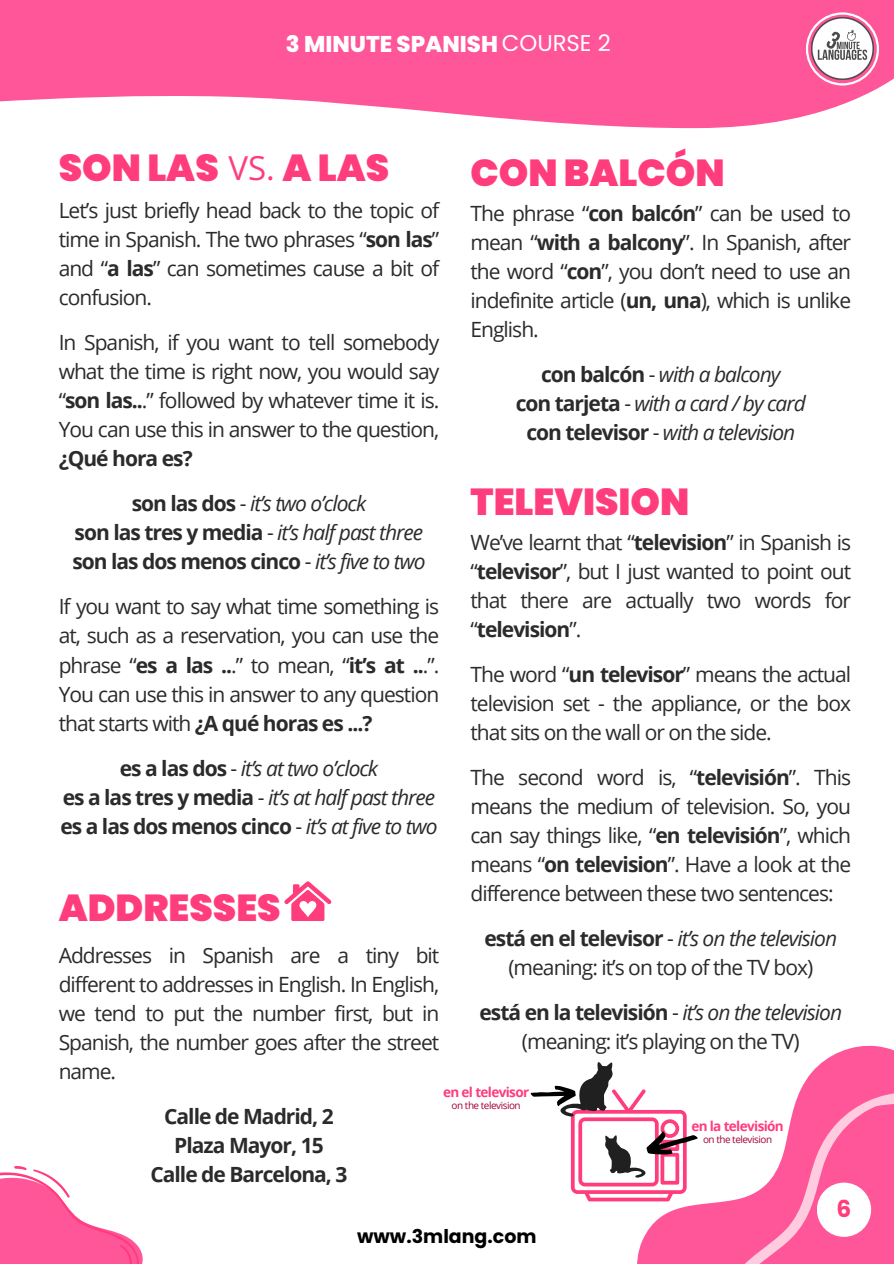
<style>
.page{position:relative;width:894px;height:1264px;background:#fff}
.page>*{position:absolute;margin:0;border:0;box-sizing:border-box;transform-origin:0 0}
.t1{font:900 37.5px "Poppins";color:#ff3c7c}
.t2{font:33px "Open Sans";color:#ff3c7c}
.t3{font:700 23.25px "Poppins";color:#ff3c7c}
.t4{font:800 22.8px "Poppins";color:#fff}
.t5{font:21px/29px "Open Sans";letter-spacing:-.045em;color:#2b2b2b;text-align:justify}
.t6{font:italic 21px/29px "Open Sans";letter-spacing:-.045em;color:#2b2b2b;text-align:center}
.t7{font:700 21px/29px "Open Sans";letter-spacing:-.045em;color:#2b2b2b;text-align:center}
.t8{font:700 18.9px "Poppins";color:#000}
.t9{font:700 13.5px "Open Sans";letter-spacing:-.045em;color:#ff3c7c}
.t10{font:9.9px "Open Sans";letter-spacing:-.045em;color:#a50036}
.s1{font-weight:400}
.s2{font-weight:700}
.s3{font-weight:400;font-style:italic}
.s4{font-weight:700;font-style:normal}
.s5{font-style:normal}
.s6{font-style:italic}
</style>
<div class="page">
<svg style="left:0;top:0;width:893px;height:128px;background:#ff6ea8"></svg>
<svg style="left:805px;top:12px;width:73px;height:73px"></svg>
<svg style="left:632px;top:1045px;width:261px;height:218px"></svg>
<svg style="left:722px;top:1091px;width:171px;height:172px"></svg>
<div style="left:816px;top:1182px;width:54px;height:54px;background:#fff;border-radius:50%"></div>
<svg style="left:284px;top:881px;width:47px;height:39px"></svg>
<svg style="left:0;top:1166px;width:143px;height:97px"></svg>
<svg style="left:530px;top:1061px;width:170px;height:140px"></svg>
<h6 class="t4" style="left:286px;top:28px;width:326px">3 MINUTE SPANISH <span class="s1">COURSE 2</span></h6>
<h1 class="t2" style="left:228px;top:144px;width:48px">VS.</h1>
<h6 class="t1" style="left:470px;top:146px;width:255px">CON BALCÓN</h6>
<h1 class="t1" style="left:59px;top:141px;width:161px">SON LAS</h1>
<h1 class="t1" style="left:282px;top:141px;width:108px">A LAS</h1>
<h4 class="t5" style="left:59px;top:196px;width:382px">Let’s just briefly head back to the topic of time in Spanish. The two phrases “<span class="s2">son las</span>” and “<span class="s2">a las</span>” can sometimes cause a bit of confusion.</h4>
<p class="t5" style="left:59px;top:328px;width:382px">In Spanish, if you want to tell somebody what the time is right now, you would say “<span class="s2">son las..</span>.” followed by whatever time it is.<br>You can use this in answer to the question, <span class="s2">¿Qué hora es?</span></p>
<p class="t7" style="left:72px;top:489px;width:354px">son las dos <span class="s1">-</span> <span class="s3">it’s two o’clock<br></span>son las tres y media <span class="s1">-</span> <span class="s3">it’s half past three </span>son las dos menos cinco <span class="s1">-</span> <span class="s3">it’s five to two</span></p>
<h1 class="t5" style="left:59px;top:592px;width:382px">If you want to say what time something is at, such as a reservation, you can use the phrase “<span class="s2">es a las ..</span>.” to mean, “<span class="s2">it’s at ..</span>.”.<br>You can use this in answer to any question that starts with <span class="s2">¿A qué horas es ...?</span></h1>
<h2 class="t6" style="left:60px;top:753px;width:378px"><span class="s4">es a las dos</span> <span class="s5">-</span> it’s at two o’clock<br><span class="s4">es a las tres y media</span> <span class="s5">-</span> it’s at half past three <span class="s4">es a las dos menos cinco</span> <span class="s5">-</span> it’s at five to two</h2>
<h6 class="t5" style="left:470px;top:198px;width:382px">The phrase “<span class="s2">con balcón</span>” can be used to mean “<span class="s2">with a balcony</span>”. In Spanish, after the word “<span class="s2">con</span>”, you don’t need to use an indefinite article (<span class="s2">un, una</span>), which is unlike English.</h6>
<h6 class="t6" style="left:515px;top:359px;width:292px"><span class="s4">con balcón</span> <span class="s5">-</span> with a balcony<br><span class="s4">con tarjeta</span> <span class="s5">-</span> with a card / by card <span class="s4">con televisor</span> <span class="s5">-</span> with a television</h6>
<h6 class="t1" style="left:470px;top:475px;width:220px">TELEVISION</h6>
<h6 class="t5" style="left:470px;top:527px;width:382px">We’ve learnt that “<span class="s2">television</span>” in Spanish is “<span class="s2">televisor</span>”, but I just wanted to point out that there are actually two words for “<span class="s2">television</span>”.</h6>
<h6 class="t5" style="left:470px;top:659px;width:382px">The word “<span class="s2">un televisor</span>” means the actual television set - the appliance, or the box that sits on the wall or on the side.</h6>
<h6 class="t5" style="left:470px;top:762px;width:382px">The second word is, “<span class="s2">televisión</span>”. This means the medium of television. So, you can say things like, “<span class="s2">en televisión</span>”, which means “<span class="s2">on television</span>”. Have a look at the difference between these two sentences:</h6>
<p class="t5" style="left:484px;top:923px;width:354px;text-align:center"><span class="s2">está en el televisor</span> - <span class="s6">it’s on the television </span>(meaning: it’s on top of the TV box)</p>
<h1 class="t5" style="left:479px;top:997px;width:364px;text-align:center"><span class="s2">está en la televisión</span> - <span class="s6">it’s on the television </span>(meaning: it’s playing on the TV)</h1>
<h3 class="t1" style="left:59px;top:881px;width:223px">ADDRESSES</h3>
<h6 class="t5" style="left:59px;top:940px;width:382px">Addresses in Spanish are a tiny bit different to addresses in English. In English, we tend to put the number first, but in Spanish, the number goes after the street name.</h6>
<h6 class="t7" style="left:150px;top:1101px;width:198px">Calle de Madrid, 2<br>Plaza Mayor, 15<br>Calle de Barcelona, 3</h6>
<h5 class="t9" style="left:443px;top:1082px;width:88px">en el televisor</h5>
<p class="t10" style="left:451px;top:1098px;width:71px">on the television</p>
<p class="t9" style="left:691px;top:1116px;width:94px">en la televisión</p>
<p class="t10" style="left:703px;top:1132px;width:71px">on the television</p>
<h6 class="t8" style="left:357px;top:1223px;width:181px">www.3mlang.com</h6>
<h6 class="t3" style="left:836px;top:1192px;width:16px">6</h6>
</div>
